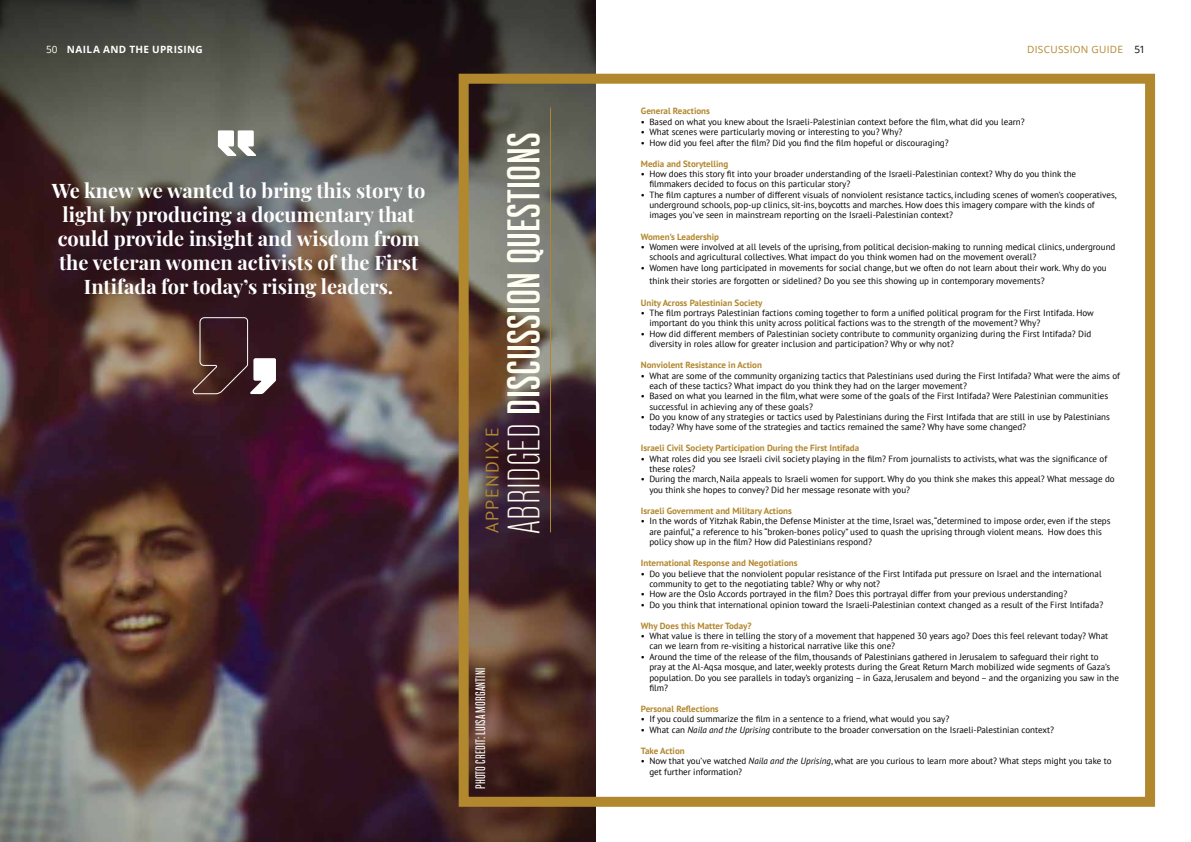
<style>
.page{position:relative;width:1191px;height:842px;background:#fff}
.page>*{position:absolute;margin:0;border:0;box-sizing:border-box;transform-origin:0 0}
.t1{font:700 40px "Bw Stretch";letter-spacing:.01em;color:#fffef2}
.t2{font:700 20px/24px "Playfair Display";color:#fff;text-align:center}
.t3{font:18px "PT Sans";letter-spacing:.08em;color:#b2882e}
.t4{font:500 12px "Bw Stretch";letter-spacing:.01em;color:#fff}
.t5{font:700 10px "Open Sans";letter-spacing:.04em;color:#fff}
.t6{font:10px "Open Sans";letter-spacing:.03em;color:#b2882e}
.t7{font:9px/10.4px "PT Sans";color:#000}
.t8{font:700 9px "PT Sans";color:#b3872e}
.s1{font-weight:400}
.s2{color:#000}
.s3{font-weight:300}
.s4{font-style:italic}
</style>
<div class="page">
<img style="left:0;top:0;width:595px;height:842px">
<div style="left:459px;top:74px;width:696px;height:733px;border:10px solid #b2882e"></div>
<hr style="left:550px;top:107px;width:1px;height:425px;background:#b2882e">
<svg style="left:192px;top:317px;width:84px;height:78px;background:#583c3f"></svg>
<svg style="left:218px;top:130px;width:38px;height:26px"></svg>
<p class="t5" style="left:46px;top:42px;width:158px"><span class="s1">50</span> NAILA AND THE UPRISING</p>
<p class="t6" style="left:1027px;top:43px;width:119px">DISCUSSION GUIDE <span class="s2">51</span></p>
<h2 class="t2" style="left:52px;top:177px;width:375px">We knew we wanted to bring this story to light by producing a documentary that could provide insight and wisdom from the veteran women activists of the First Intifada for today’s rising leaders.</h2>
<h3 class="t3" style="left:480px;top:533px;width:107px;rotate:-90deg">APPENDIX E</h3>
<h1 class="t1" style="left:498px;top:534px;width:402px;rotate:-90deg"><span class="s3">ABRIDGED</span> DISCUSSION QUESTIONS</h1>
<h3 class="t4" style="left:473px;top:789px;width:123px;rotate:-90deg">PHOTO CREDIT: LUISA MORGANTINI</h3>
<p class="t8" style="left:641px;top:105px;width:71px">General Reactions</p>
<p class="t7" style="left:641px;top:116px;width:385px">• Based on what you knew about the Israeli-Palestinian context before the film, what did you learn?</p>
<p class="t7" style="left:641px;top:127px;width:263px">• What scenes were particularly moving or interesting to you? Why?</p>
<p class="t7" style="left:641px;top:137px;width:309px">• How did you feel after the film? Did you find the film hopeful or discouraging?</p>
<p class="t8" style="left:641px;top:158px;width:89px">Media and Storytelling</p>
<p class="t7" style="left:649px;top:168px;width:428px;text-indent:-9px">• How does this story fit into your broader understanding of the Israeli-Palestinian context? Why do you think the filmmakers decided to focus on this particular story?</p>
<p class="t7" style="left:649px;top:189px;width:469px;text-indent:-9px">• The film captures a number of different visuals of nonviolent resistance tactics, including scenes of women’s cooperatives, underground schools, pop-up clinics, sit-ins, boycotts and marches. How does this imagery compare with the kinds of images you’ve seen in mainstream reporting on the Israeli-Palestinian context?</p>
<p class="t8" style="left:641px;top:230px;width:80px">Women’s Leadership</p>
<p class="t7" style="left:649px;top:241px;width:467px;text-indent:-9px">• Women were involved at all levels of the uprising, from political decision-making to running medical clinics, underground schools and agricultural collectives. What impact do you think women had on the movement overall?</p>
<p class="t7" style="left:649px;top:260px;width:459px;line-height:13.8px;text-indent:-9px">• Women have long participated in movements for social change, but we often do not learn about their work. Why do you think their stories are forgotten or sidelined? Do you see this showing up in contemporary movements?</p>
<p class="t8" style="left:641px;top:296px;width:123px">Unity Across Palestinian Society</p>
<p class="t7" style="left:649px;top:307px;width:446px;text-indent:-9px">• The film portrays Palestinian factions coming together to form a unified political program for the First Intifada. How important do you think this unity across political factions was to the strength of the movement? Why?</p>
<p class="t7" style="left:649px;top:328px;width:443px;text-indent:-9px">• How did different members of Palestinian society contribute to community organizing during the First Intifada? Did diversity in roles allow for greater inclusion and participation? Why or why not?</p>
<p class="t8" style="left:641px;top:359px;width:123px">Nonviolent Resistance in Action</p>
<p class="t7" style="left:649px;top:370px;width:472px;text-indent:-9px">• What are some of the community organizing tactics that Palestinians used during the First Intifada? What were the aims of each of these tactics? What impact do you think they had on the larger movement?</p>
<p class="t7" style="left:649px;top:391px;width:460px;text-indent:-9px">• Based on what you learned in the film, what were some of the goals of the First Intifada? Were Palestinian communities successful in achieving any of these goals?</p>
<p class="t7" style="left:649px;top:411px;width:462px;text-indent:-9px">• Do you know of any strategies or tactics used by Palestinians during the First Intifada that are still in use by Palestinians today? Why have some of the strategies and tactics remained the same? Why have some changed?</p>
<p class="t8" style="left:641px;top:442px;width:220px">Israeli Civil Society Participation During the First Intifada</p>
<p class="t7" style="left:649px;top:453px;width:459px;text-indent:-9px">• What roles did you see Israeli civil society playing in the film? From journalists to activists, what was the significance of these roles?</p>
<p class="t7" style="left:649px;top:474px;width:467px;text-indent:-9px">• During the march, Naila appeals to Israeli women for support. Why do you think she makes this appeal? What message do you think she hopes to convey? Did her message resonate with you?</p>
<p class="t8" style="left:641px;top:505px;width:153px">Israeli Government and Military Actions</p>
<p class="t7" style="left:649px;top:516px;width:463px;text-indent:-9px">• In the words of Yitzhak Rabin, the Defense Minister at the time, Israel was, “determined to impose order, even if the steps are painful,” a reference to his “broken-bones policy” used to quash the uprising through violent means. How does this policy show up in the film? How did Palestinians respond?</p>
<p class="t8" style="left:641px;top:557px;width:158px">International Response and Negotiations</p>
<p class="t7" style="left:649px;top:568px;width:454px;text-indent:-9px">• Do you believe that the nonviolent popular resistance of the First Intifada put pressure on Israel and the international community to get to the negotiating table? Why or why not?</p>
<p class="t7" style="left:641px;top:589px;width:428px">• How are the Oslo Accords portrayed in the film? Does this portrayal differ from your previous understanding?</p>
<p class="t7" style="left:641px;top:599px;width:464px">• Do you think that international opinion toward the Israeli-Palestinian context changed as a result of the First Intifada?</p>
<p class="t8" style="left:641px;top:620px;width:112px">Why Does this Matter Today?</p>
<p class="t7" style="left:649px;top:630px;width:460px;text-indent:-9px">• What value is there in telling the story of a movement that happened 30 years ago? Does this feel relevant today? What can we learn from re-visiting a historical narrative like this one?</p>
<p class="t7" style="left:649px;top:651px;width:471px;text-indent:-9px">• Around the time of the release of the film, thousands of Palestinians gathered in Jerusalem to safeguard their right to<br>pray at the Al-Aqsa mosque, and later, weekly protests during the Great Return March mobilized wide segments of Gaza’s population. Do you see parallels in today’s organizing – in Gaza, Jerusalem and beyond – and the organizing you saw in the film?</p>
<p class="t8" style="left:641px;top:703px;width:79px">Personal Reflections</p>
<p class="t7" style="left:641px;top:714px;width:310px">• If you could summarize the film in a sentence to a friend, what would you say?</p>
<p class="t7" style="left:641px;top:724px;width:415px">• What can <span class="s4">Naila and the Uprising</span> contribute to the broader conversation on the Israeli-Palestinian context?</p>
<p class="t8" style="left:641px;top:745px;width:45px">Take Action</p>
<p class="t7" style="left:649px;top:756px;width:464px;text-indent:-9px">• Now that you’ve watched <span class="s4">Naila and the Uprising</span>, what are you curious to learn more about? What steps might you take to get further information?</p>
</div>
